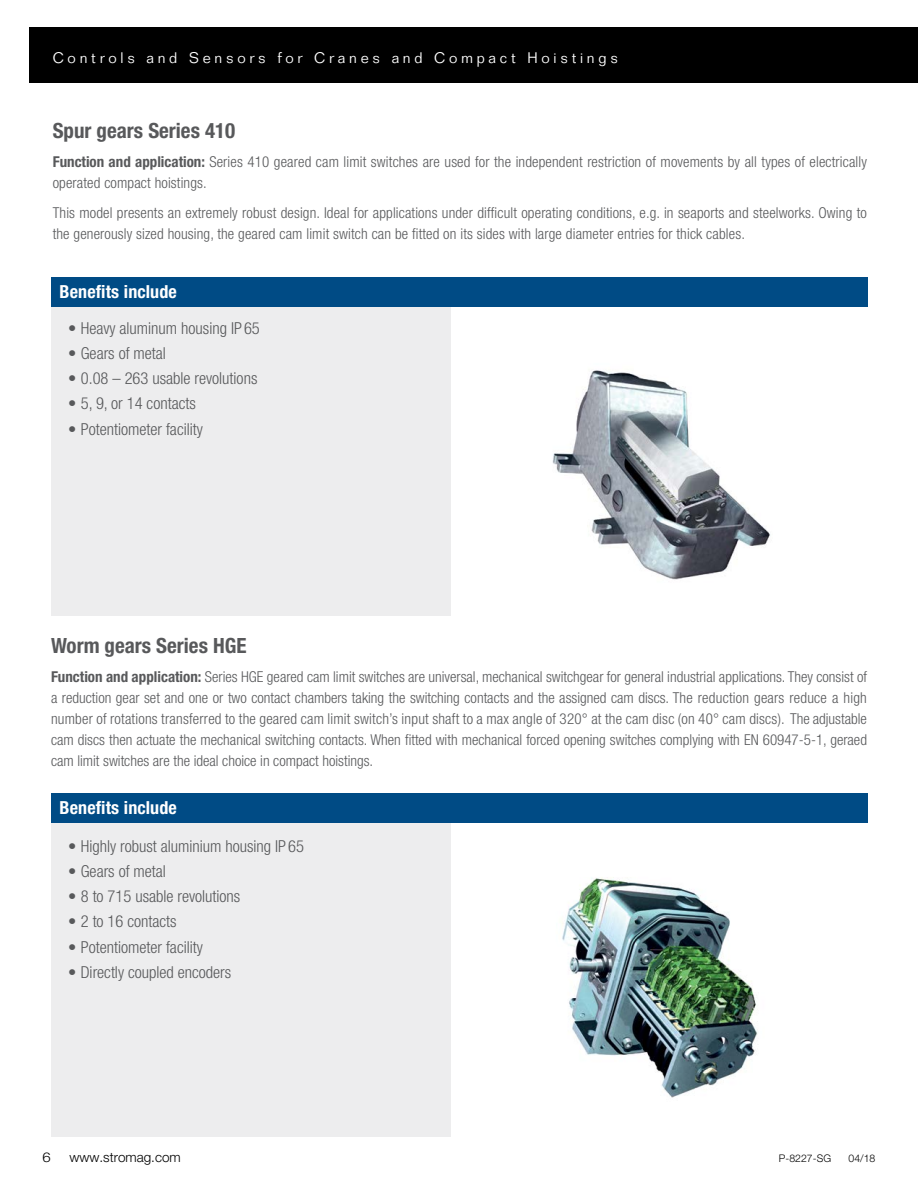
<style>
.page{position:relative;width:918px;height:1188px;background:#fff}
.page>*{position:absolute;margin:0;border:0;box-sizing:border-box;transform-origin:0 0}
.t1{font:700 condensed 21px "Helvetica Neue LT Std";color:#58595b}
.t2{font:700 condensed 18px "Helvetica Neue LT Std";letter-spacing:.01em;color:#fff}
.t3{font:300 condensed 16.5px "Helvetica Neue LT Std";color:#58595b}
.t4{font:300 condensed 15px/21px "Helvetica Neue LT Std";letter-spacing:.01em;color:#58595b}
.t5{font:300 15px "Folio Std";letter-spacing:.25em;color:#fff}
.t6{font:300 13.5px "Helvetica Neue LT Std";color:#000}
.t7{font:300 13.5px "Helvetica Neue LT Std";color:#000;scale:1.1 1}
.t8{font:300 10.5px "Helvetica Neue LT Std";color:#000}
.s1{font-weight:700}
</style>
<div class="page">
<div style="left:30px;top:27px;width:888px;height:55px;background:#000"></div>
<img style="left:552px;top:370px;width:218px;height:210px">
<div style="left:51px;top:305px;width:399px;height:310px;background:#ededee"></div>
<div style="left:51px;top:277px;width:816px;height:29px;background:#004b85"></div>
<img style="left:562px;top:877px;width:196px;height:221px">
<div style="left:51px;top:823px;width:399px;height:314px;background:#ededee"></div>
<div style="left:51px;top:793px;width:816px;height:30px;background:#004b85"></div>
<p class="t5" style="left:53px;top:49px;width:567px">Controls and Sensors for Cranes and Compact Hoistings</p>
<p class="t1" style="left:53px;top:117px;width:184px">Spur gears Series 410</p>
<p class="t4" style="left:53px;top:151px;width:816px"><span class="s1">Function and application:</span> Series 410 geared cam limit switches are used for the independent restriction of movements by all types of electrically operated compact hoistings.</p>
<p class="t4" style="left:53px;top:202px;width:816px">This model presents an extremely robust design. Ideal for applications under difficult operating conditions, e.g. in seaports and steelworks. Owing to the generously sized housing, the geared cam limit switch can be fitted on its sides with large diameter entries for thick cables.</p>
<p class="t2" style="left:60px;top:281px;width:119px">Benefits include</p>
<p class="t3" style="left:68px;top:318px;width:193px">• Heavy aluminum housing IP 65</p>
<p class="t3" style="left:68px;top:344px;width:99px">• Gears of metal</p>
<p class="t3" style="left:68px;top:369px;width:191px">• 0.08 – 263 usable revolutions</p>
<p class="t3" style="left:68px;top:394px;width:129px">• 5, 9, or 14 contacts</p>
<p class="t3" style="left:68px;top:419px;width:136px">• Potentiometer facility</p>
<p class="t1" style="left:51px;top:633px;width:197px">Worm gears Series HGE</p>
<p class="t4" style="left:51px;top:666px;width:818px;text-align:justify"><span class="s1">Function and application:</span> Series HGE geared cam limit switches are universal, mechanical switchgear for general industrial applications. They consist of a reduction gear set and one or two contact chambers taking the switching contacts and the assigned cam discs. The reduction gears reduce a high number of rotations transferred to the geared cam limit switch’s input shaft to a max angle of 320° at the cam disc (on 40° cam discs). The adjustable cam discs then actuate the mechanical switching contacts. When fitted with mechanical forced opening switches complying with EN 60947-5-1, geraed cam limit switches are the ideal choice in compact hoistings.</p>
<p class="t2" style="left:60px;top:797px;width:119px">Benefits include</p>
<p class="t3" style="left:68px;top:836px;width:238px">• Highly robust aluminium housing IP 65</p>
<p class="t3" style="left:68px;top:862px;width:99px">• Gears of metal</p>
<p class="t3" style="left:68px;top:887px;width:174px">• 8 to 715 usable revolutions</p>
<p class="t3" style="left:68px;top:912px;width:110px">• 2 to 16 contacts</p>
<p class="t3" style="left:68px;top:937px;width:136px">• Potentiometer facility</p>
<p class="t3" style="left:68px;top:963px;width:165px">• Directly coupled encoders</p>
<p class="t7" style="left:43px;top:1149px;width:9px">6</p>
<p class="t6" style="left:70px;top:1149px;width:113px">www.stromag.com</p>
<p class="t8" style="left:779px;top:1151px;width:54px">P-8227-SG</p>
<p class="t8" style="left:849px;top:1151px;width:28px">04/18</p>
</div>
